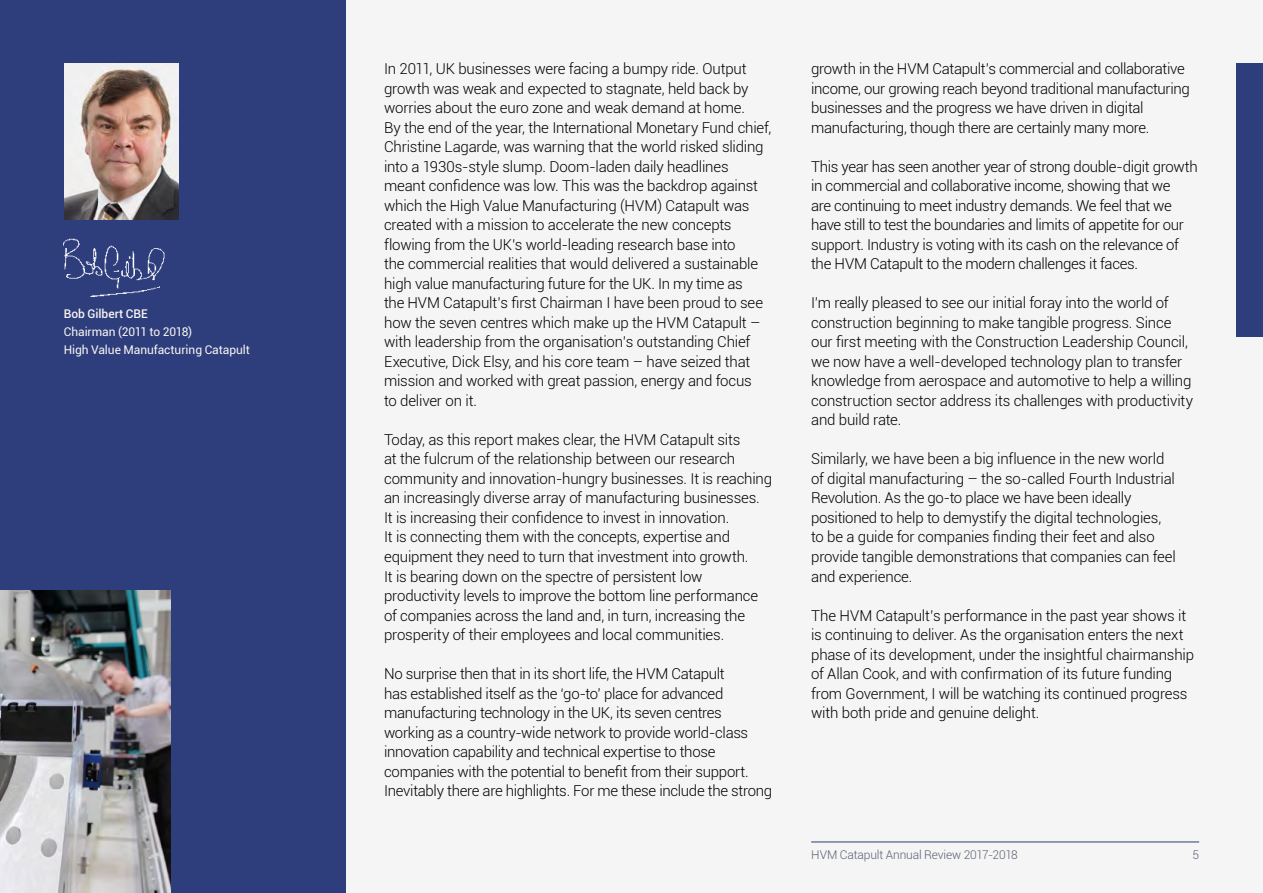
<style>
.page{position:relative;width:1263px;height:893px;background:#fff}
.page>*{position:absolute;margin:0;border:0;box-sizing:border-box;transform-origin:0 0}
.t1{font:300 15px/19.5px "Roboto";letter-spacing:-.015em;color:#000}
.t2{font:12px/18px "Roboto";letter-spacing:-.005em;color:#f7f4f1}
.t3{font:300 12px "Roboto";letter-spacing:-.015em;color:#5a6071}
.t4{font:500 12px "Roboto";color:#f7f4f1}
</style>
<div class="page">
<div style="left:345px;top:0;width:918px;height:893px;background:#f5f5f6"></div>
<div style="left:0;top:0;width:345px;height:893px;background:#2e3d7c"></div>
<img style="left:0;top:590px;width:171px;height:303px">
<img style="left:64px;top:64px;width:115px;height:156px">
<img style="left:63px;top:238px;width:102px;height:59px">
<hr style="left:811px;top:842px;width:388px;height:1px;background:#2e3d7c">
<div style="left:1237px;top:64px;width:26px;height:273px;background:#2e3d7c"></div>
<p class="t4" style="left:64px;top:306px;width:85px">Bob Gilbert CBE</p>
<p class="t2" style="left:64px;top:323px;width:188px">Chairman (2011 to 2018)<br>High Value Manufacturing Catapult</p>
<p class="t1" style="left:384px;top:59px;width:389px">In 2011, UK businesses were facing a bumpy ride. Output growth was weak and expected to stagnate, held back by worries about the euro zone and weak demand at home.<br>By the end of the year, the International Monetary Fund chief, Christine Lagarde, was warning that the world risked sliding into a 1930s-style slump. Doom-laden daily headlines meant confidence was low. This was the backdrop against which the High Value Manufacturing (HVM) Catapult was created with a mission to accelerate the new concepts flowing from the UK’s world-leading research base into<br>the commercial realities that would delivered a sustainable high value manufacturing future for the UK. In my time as<br>the HVM Catapult’s first Chairman I have been proud to see how the seven centres which make up the HVM Catapult – with leadership from the organisation’s outstanding Chief Executive, Dick Elsy, and his core team – have seized that mission and worked with great passion, energy and focus<br>to deliver on it.</p>
<p class="t1" style="left:384px;top:429px;width:390px">Today, as this report makes clear, the HVM Catapult sits<br>at the fulcrum of the relationship between our research community and innovation-hungry businesses. It is reaching an increasingly diverse array of manufacturing businesses.<br>It is increasing their confidence to invest in innovation.<br>It is connecting them with the concepts, expertise and equipment they need to turn that investment into growth.<br>It is bearing down on the spectre of persistent low productivity levels to improve the bottom line performance of companies across the land and, in turn, increasing the prosperity of their employees and local communities.</p>
<p class="t1" style="left:384px;top:663px;width:390px">No surprise then that in its short life, the HVM Catapult<br>has established itself as the ‘go-to’ place for advanced manufacturing technology in the UK, its seven centres working as a country-wide network to provide world-class innovation capability and technical expertise to those companies with the potential to benefit from their support.<br>Inevitably there are highlights. For me these include the strong</p>
<p class="t1" style="left:811px;top:59px;width:380px">growth in the HVM Catapult’s commercial and collaborative income, our growing reach beyond traditional manufacturing businesses and the progress we have driven in digital manufacturing, though there are certainly many more.</p>
<p class="t1" style="left:811px;top:156px;width:388px">This year has seen another year of strong double-digit growth in commercial and collaborative income, showing that we<br>are continuing to meet industry demands. We feel that we have still to test the boundaries and limits of appetite for our support. Industry is voting with its cash on the relevance of the HVM Catapult to the modern challenges it faces.</p>
<p class="t1" style="left:811px;top:293px;width:383px">I’m really pleased to see our initial foray into the world of construction beginning to make tangible progress. Since our first meeting with the Construction Leadership Council, we now have a well-developed technology plan to transfer knowledge from aerospace and automotive to help a willing construction sector address its challenges with productivity and build rate.</p>
<p class="t1" style="left:811px;top:449px;width:366px">Similarly, we have been a big influence in the new world of digital manufacturing – the so-called Fourth Industrial Revolution. As the go-to place we have been ideally positioned to help to demystify the digital technologies, to be a guide for companies finding their feet and also provide tangible demonstrations that companies can feel and experience.</p>
<p class="t1" style="left:811px;top:605px;width:384px">The HVM Catapult’s performance in the past year shows it is continuing to deliver. As the organisation enters the next phase of its development, under the insightful chairmanship of Allan Cook, and with confirmation of its future funding from Government, I will be watching its continued progress with both pride and genuine delight.</p>
<p class="t3" style="left:811px;top:846px;width:208px">HVM Catapult Annual Review 2017-2018</p>
<p class="t3" style="left:1192px;top:846px;width:8px">5</p>
</div>
